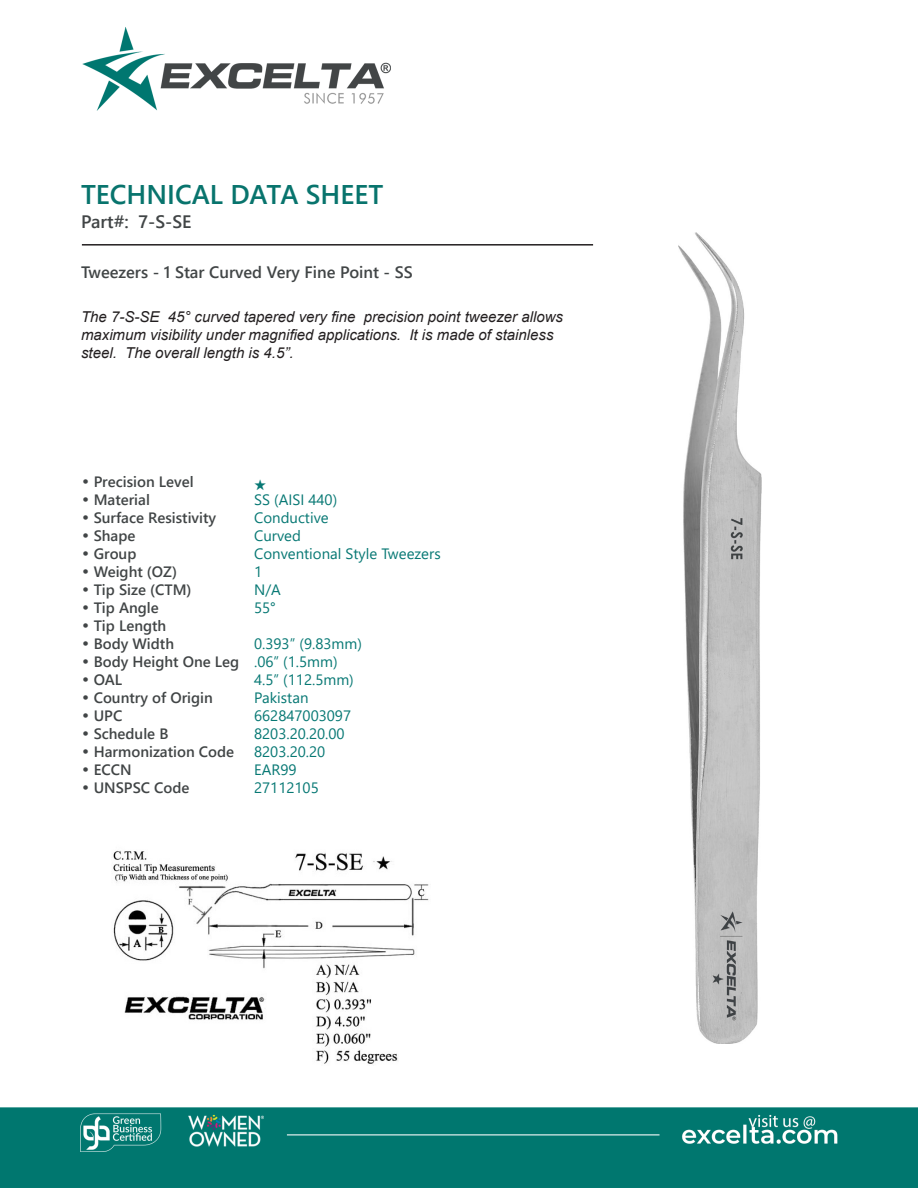
<style>
.page{position:relative;width:918px;height:1188px;background:#fff}
.page>*{position:absolute;margin:0;border:0;box-sizing:border-box;transform-origin:0 0}
.t1{font:700 27px "Yu Gothic UI";color:#08746d}
.t2{font:700 18px "Yu Gothic UI";color:#414546}
.t3{font:700 16.5px "Yu Gothic UI";color:#414546}
.CT_s_CTM{font:700 15px "Yu Gothic UI";color:#414546}
.CT_s_CTM-2{font:15px "Yu Gothic UI";color:#077874}
.t4{font:italic 15px/18px "Arial";color:#231f20}
.s1{font-family:"Century Gothic";font-weight:400}
</style>
<div class="page">
<img style="left:0;top:27px;width:918px;height:1161px">
<img style="left:679px;top:232px;width:82px;height:812px">
<img style="left:102px;top:841px;width:338px;height:225px">
<hr style="left:82px;top:244px;width:511px;height:2px;background:#231f20">
<svg style="left:255px;top:479px;width:11px;height:11px"></svg>
<p class="t1" style="left:81px;top:178px;width:304px">TECHNICAL DATA SHEET</p>
<p class="t2" style="left:81px;top:212px;width:112px">Part#: 7-S-SE</p>
<p class="t3" style="left:81px;top:262px;width:333px">Tweezers - 1 Star Curved Very Fine Point - SS</p>
<p class="t4" style="left:81px;top:308px;width:484px">The 7-S-SE 45° curved tapered very fine precision point tweezer allows maximum visibility under magnified applications. It is made of stainless steel. The overall length is 4.5”.</p>
<p class="CT_s_CTM" style="left:81px;top:473px;width:114px"><span class="s1">•</span> Precision Level</p>
<p class="CT_s_CTM" style="left:81px;top:491px;width:70px"><span class="s1">•</span> Material</p>
<p class="CT_s_CTM-2" style="left:254px;top:485px;width:85px">SS (AISI 440)</p>
<p class="CT_s_CTM" style="left:81px;top:509px;width:137px"><span class="s1">•</span> Surface Resistivity</p>
<p class="CT_s_CTM-2" style="left:254px;top:503px;width:76px">Conductive</p>
<p class="CT_s_CTM" style="left:81px;top:527px;width:56px"><span class="s1">•</span> Shape</p>
<p class="CT_s_CTM-2" style="left:254px;top:521px;width:48px">Curved</p>
<p class="CT_s_CTM" style="left:81px;top:545px;width:57px"><span class="s1">•</span> Group</p>
<p class="CT_s_CTM-2" style="left:254px;top:539px;width:188px">Conventional Style Tweezers</p>
<p class="CT_s_CTM" style="left:81px;top:563px;width:98px"><span class="s1">•</span> Weight (OZ)</p>
<p class="CT_s_CTM-2" style="left:254px;top:557px;width:10px">1</p>
<p class="CT_s_CTM" style="left:81px;top:581px;width:112px"><span class="s1">•</span> Tip Size (CTM)</p>
<p class="CT_s_CTM-2" style="left:254px;top:575px;width:28px">N/A</p>
<p class="CT_s_CTM" style="left:81px;top:599px;width:79px"><span class="s1">•</span> Tip Angle</p>
<p class="CT_s_CTM-2" style="left:254px;top:593px;width:23px">55°</p>
<p class="CT_s_CTM" style="left:81px;top:617px;width:87px"><span class="s1">•</span> Tip Length</p>
<p class="CT_s_CTM" style="left:81px;top:635px;width:95px"><span class="s1">•</span> Body Width</p>
<p class="CT_s_CTM-2" style="left:254px;top:629px;width:109px">0.393” (9.83mm)</p>
<p class="CT_s_CTM" style="left:81px;top:653px;width:160px"><span class="s1">•</span> Body Height One Leg</p>
<p class="CT_s_CTM-2" style="left:254px;top:647px;width:85px">.06” (1.5mm)</p>
<p class="CT_s_CTM" style="left:81px;top:671px;width:43px"><span class="s1">•</span> OAL</p>
<p class="CT_s_CTM-2" style="left:254px;top:665px;width:101px">4.5” (112.5mm)</p>
<p class="CT_s_CTM" style="left:81px;top:689px;width:133px"><span class="s1">•</span> Country of Origin</p>
<p class="CT_s_CTM-2" style="left:254px;top:683px;width:56px">Pakistan</p>
<p class="CT_s_CTM" style="left:81px;top:707px;width:43px"><span class="s1">•</span> UPC</p>
<p class="CT_s_CTM-2" style="left:254px;top:701px;width:99px">662847003097</p>
<p class="CT_s_CTM" style="left:81px;top:725px;width:89px"><span class="s1">•</span> Schedule B</p>
<p class="CT_s_CTM-2" style="left:254px;top:719px;width:92px">8203.20.20.00</p>
<p class="CT_s_CTM" style="left:81px;top:743px;width:155px"><span class="s1">•</span> Harmonization Code</p>
<p class="CT_s_CTM-2" style="left:254px;top:737px;width:73px">8203.20.20</p>
<p class="CT_s_CTM" style="left:81px;top:761px;width:52px"><span class="s1">•</span> ECCN</p>
<p class="CT_s_CTM-2" style="left:254px;top:755px;width:44px">EAR99</p>
<p class="CT_s_CTM" style="left:81px;top:779px;width:110px"><span class="s1">•</span> UNSPSC Code</p>
<p class="CT_s_CTM-2" style="left:254px;top:773px;width:66px">27112105</p>
</div>
